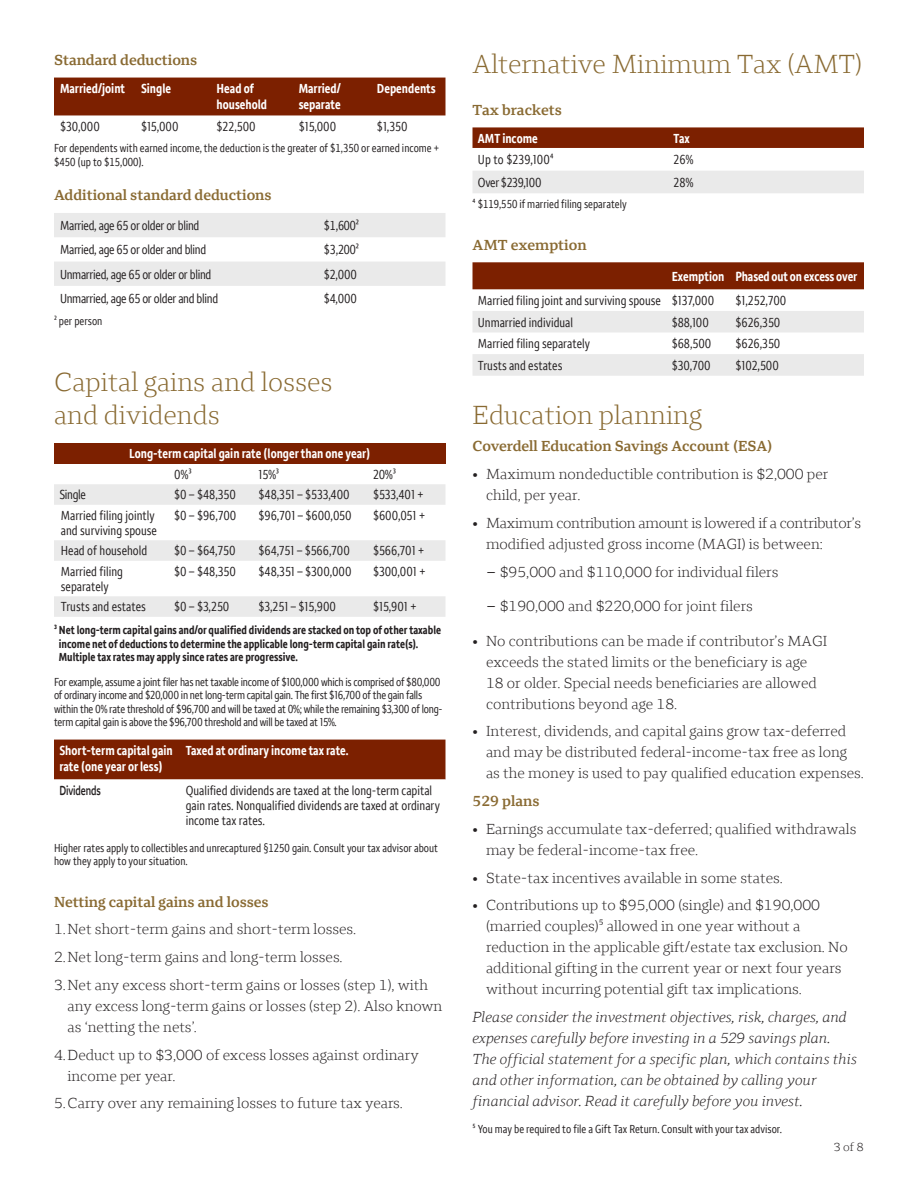
<style>
.page{position:relative;width:918px;height:1188px;background:#fff}
.page>*{position:absolute;margin:0;border:0;box-sizing:border-box;transform-origin:0 0}
.t1{font:300 27px/32.4px "Wells Fargo Serif";color:#896a32}
.t2{font:300 15px/21px "Wells Fargo Serif";color:#231f20}
.t3{font:italic 300 15px/21px "Wells Fargo Serif";color:#231f20}
.t4{font:600 15px "Wells Fargo Serif";color:#896a32}
.t5{font:300 15px/21px "Wells Fargo Serif";letter-spacing:-.02em;color:#231f20}
.t6{font:condensed 13.5px/15px "Wells Fargo Sans";color:#231f20}
.t7{font:700 condensed 13.5px/16.2px "Wells Fargo Sans";color:#fff}
.t8{font:condensed 13.5px "Wells Fargo Sans";letter-spacing:-.02em;color:#231f20}
.t9{font:600 13.5px "Wells Fargo Sans";letter-spacing:-.01em;color:#231f20;scale:.7 1}
.t10{font:condensed 12px/13.5px "Wells Fargo Sans";color:#231f20}
.t11{font:condensed 12px/13.5px "Wells Fargo Sans";letter-spacing:-.02em;color:#231f20}
.t12{font:700 condensed 12px/13.5px "Wells Fargo Sans";color:#231f20}
.t13{font:300 12px "Wells Fargo Serif";color:#231f20}
.s1{font-family:"Wells Fargo Sans";font-weight:400}
</style>
<div class="page">
<div style="left:54px;top:78px;width:392px;height:37px;background:#7c2000"></div>
<svg style="left:54px;top:213px;width:392px;height:73px"></svg>
<div style="left:54px;top:443px;width:392px;height:21px;background:#7c2000"></div>
<svg style="left:54px;top:484px;width:392px;height:133px"></svg>
<div style="left:54px;top:740px;width:392px;height:40px;background:#7c2000"></div>
<svg style="left:472px;top:127px;width:392px;height:21px;background:#7f2506"></svg>
<div style="left:472px;top:171px;width:392px;height:22px;background:#eaeaea"></div>
<div style="left:472px;top:262px;width:392px;height:27px;background:#7c2000"></div>
<svg style="left:472px;top:311px;width:392px;height:65px"></svg>
<h3 class="t4" style="left:54px;top:50px;width:145px">Standard deductions</h3>
<p class="t7" style="left:60px;top:81px;width:67px">Married/joint</p>
<p class="t7" style="left:141px;top:81px;width:32px">Single</p>
<p class="t7" style="left:217px;top:81px;width:52px">Head of household</p>
<p class="t7" style="left:299px;top:81px;width:44px">Married/ separate</p>
<p class="t7" style="left:377px;top:81px;width:60px">Dependents</p>
<p class="t6" style="left:60px;top:119px;width:41px">$30,000</p>
<p class="t6" style="left:141px;top:119px;width:39px">$15,000</p>
<p class="t6" style="left:217px;top:119px;width:41px">$22,500</p>
<p class="t6" style="left:299px;top:119px;width:39px">$15,000</p>
<p class="t6" style="left:377px;top:119px;width:32px">$1,350</p>
<p class="t10" style="left:54px;top:141px;width:387px">For dependents with earned income, the deduction is the greater of $1,350 or earned income + $450 (up to $15,000).</p>
<h3 class="t4" style="left:54px;top:186px;width:219px">Additional standard deductions</h3>
<p class="t8" style="left:60px;top:217px;width:141px">Married, age 65 or older or blind</p>
<p class="t6" style="left:324px;top:218px;width:37px">$1,600²</p>
<p class="t8" style="left:60px;top:242px;width:148px">Married, age 65 or older and blind</p>
<p class="t6" style="left:324px;top:242px;width:37px">$3,200²</p>
<p class="t8" style="left:60px;top:266px;width:153px">Unmarried, age 65 or older or blind</p>
<p class="t6" style="left:324px;top:267px;width:35px">$2,000</p>
<p class="t8" style="left:60px;top:290px;width:160px">Unmarried, age 65 or older and blind</p>
<p class="t6" style="left:324px;top:291px;width:35px">$4,000</p>
<p class="t10" style="left:54px;top:314px;width:50px">² per person</p>
<h2 class="t1" style="left:54px;top:366px;width:280px">Capital gains and losses and dividends</h2>
<p class="t7" style="left:129px;top:446px;width:242px">Long-term capital gain rate (longer than one year)</p>
<p class="t6" style="left:174px;top:467px;width:19px">0%³</p>
<p class="t6" style="left:259px;top:467px;width:22px">15%³</p>
<p class="t6" style="left:373px;top:467px;width:25px">20%³</p>
<p class="t6" style="left:59px;top:487px;width:28px">Single</p>
<p class="t6" style="left:174px;top:487px;width:63px">$0 – $48,350</p>
<p class="t6" style="left:259px;top:487px;width:93px">$48,351 – $533,400</p>
<p class="t6" style="left:373px;top:487px;width:52px">$533,401 +</p>
<p class="t6" style="left:61px;top:508px;width:98px">Married filing jointly and surviving spouse</p>
<p class="t6" style="left:174px;top:508px;width:64px">$0 – $96,700</p>
<p class="t6" style="left:259px;top:508px;width:95px">$96,701 – $600,050</p>
<p class="t6" style="left:373px;top:508px;width:54px">$600,051 +</p>
<p class="t6" style="left:61px;top:543px;width:88px">Head of household</p>
<p class="t6" style="left:174px;top:543px;width:63px">$0 – $64,750</p>
<p class="t6" style="left:259px;top:543px;width:93px">$64,751 – $566,700</p>
<p class="t6" style="left:373px;top:543px;width:53px">$566,701 +</p>
<p class="t6" style="left:61px;top:564px;width:64px">Married filing separately</p>
<p class="t6" style="left:174px;top:564px;width:63px">$0 – $48,350</p>
<p class="t6" style="left:259px;top:564px;width:95px">$48,351 – $300,000</p>
<p class="t6" style="left:373px;top:564px;width:54px">$300,001 +</p>
<p class="t6" style="left:61px;top:599px;width:86px">Trusts and estates</p>
<p class="t6" style="left:174px;top:599px;width:57px">$0 – $3,250</p>
<p class="t6" style="left:259px;top:599px;width:79px">$3,251 – $15,900</p>
<p class="t6" style="left:373px;top:599px;width:45px">$15,901 +</p>
<p class="t12" style="left:59px;top:624px;width:384px;text-indent:-5px">³ Net long-term capital gains and/or qualified dividends are stacked on top of other taxable income net of deductions to determine the applicable long-term capital gain rate(s).<br>Multiple tax rates may apply since rates are progressive.</p>
<p class="t11" style="left:54px;top:675px;width:390px">For example, assume a joint filer has net taxable income of $100,000 which is comprised of $80,000 of ordinary income and $20,000 in net long-term capital gain. The first $16,700 of the gain falls within the 0% rate threshold of $96,700 and will be taxed at 0%; while the remaining $3,300 of long&shy;term capital gain is above the $96,700 threshold and will be taxed at 15%.</p>
<p class="t7" style="left:59px;top:742px;width:115px">Short-term capital gain rate (one year or less)</p>
<p class="t7" style="left:186px;top:742px;width:164px">Taxed at ordinary income tax rate.</p>
<p class="t9" style="left:59px;top:782px;width:61px">Dividends</p>
<p class="t6" style="left:186px;top:783px;width:256px">Qualified dividends are taxed at the long-term capital gain rates. Nonqualified dividends are taxed at ordinary income tax rates.</p>
<p class="t10" style="left:54px;top:841px;width:386px">Higher rates apply to collectibles and unrecaptured §1250 gain. Consult your tax advisor about how they apply to your situation.</p>
<h3 class="t4" style="left:54px;top:892px;width:216px">Netting capital gains and losses</h3>
<p class="t2" style="left:54px;top:919px;width:304px">1. Net short-term gains and short-term losses.</p>
<p class="t2" style="left:54px;top:946px;width:290px">2. Net long-term gains and long-term losses.</p>
<p class="t2" style="left:68px;top:974px;width:376px;text-indent:-14px">3. Net any excess short-term gains or losses (step 1), with any excess long-term gains or losses (step 2). Also known as ‘netting the nets’.</p>
<p class="t2" style="left:68px;top:1044px;width:353px;text-indent:-14px">4. Deduct up to $3,000 of excess losses against ordinary income per year.</p>
<p class="t2" style="left:54px;top:1093px;width:350px">5. Carry over any remaining losses to future tax years.</p>
<h2 class="t1" style="left:472px;top:48px;width:391px">Alternative Minimum Tax (AMT)</h2>
<h3 class="t4" style="left:472px;top:100px;width:91px">Tax brackets</h3>
<p class="t7" style="left:478px;top:130px;width:61px">AMT income</p>
<p class="t7" style="left:674px;top:130px;width:18px">Tax</p>
<p class="t6" style="left:478px;top:152px;width:77px">Up to $239,100⁴</p>
<p class="t6" style="left:674px;top:152px;width:21px">26%</p>
<p class="t6" style="left:478px;top:175px;width:65px">Over $239,100</p>
<p class="t6" style="left:674px;top:175px;width:21px">28%</p>
<p class="t10" style="left:472px;top:198px;width:156px">⁴ $119,550 if married filing separately</p>
<h3 class="t4" style="left:472px;top:235px;width:116px">AMT exemption</h3>
<p class="t7" style="left:672px;top:268px;width:54px">Exemption</p>
<p class="t7" style="left:735px;top:268px;width:123px">Phased out on excess over</p>
<p class="t6" style="left:478px;top:293px;width:185px">Married filing joint and surviving spouse</p>
<p class="t6" style="left:672px;top:293px;width:44px">$137,000</p>
<p class="t6" style="left:735px;top:293px;width:52px">$1,252,700</p>
<p class="t6" style="left:478px;top:315px;width:97px">Unmarried individual</p>
<p class="t6" style="left:672px;top:315px;width:39px">$88,100</p>
<p class="t6" style="left:735px;top:315px;width:46px">$626,350</p>
<p class="t6" style="left:478px;top:336px;width:114px">Married filing separately</p>
<p class="t6" style="left:672px;top:336px;width:41px">$68,500</p>
<p class="t6" style="left:735px;top:336px;width:46px">$626,350</p>
<p class="t6" style="left:478px;top:358px;width:86px">Trusts and estates</p>
<p class="t6" style="left:672px;top:358px;width:40px">$30,700</p>
<p class="t6" style="left:735px;top:358px;width:45px">$102,500</p>
<h2 class="t1" style="left:472px;top:398px;width:231px">Education planning</h2>
<h3 class="t4" style="left:472px;top:437px;width:302px">Coverdell Education Savings Account (ESA)</h3>
<p class="t2" style="left:486px;top:464px;width:344px;text-indent:-14px">• Maximum nondeductible contribution is $2,000 per child, per year.</p>
<p class="t5" style="left:486px;top:512px;width:377px;text-indent:-14px">• Maximum contribution amount is lowered if a contributor’s modified adjusted gross income (MAGI) is between:</p>
<p class="t2" style="left:488px;top:561px;width:293px"><span class="s1">–</span> $95,000 and $110,000 for individual filers</p>
<p class="t2" style="left:488px;top:596px;width:267px"><span class="s1">–</span> $190,000 and $220,000 for joint filers</p>
<p class="t2" style="left:486px;top:630px;width:343px;text-indent:-14px">• No contributions can be made if contributor’s MAGI exceeds the stated limits or the beneficiary is age 18 or older. Special needs beneficiaries are allowed contributions beyond age 18.</p>
<p class="t2" style="left:486px;top:721px;width:379px;text-indent:-14px">• Interest, dividends, and capital gains grow tax-deferred and may be distributed federal-income-tax free as long as the money is used to pay qualified education expenses.</p>
<h3 class="t4" style="left:472px;top:792px;width:68px">529 plans</h3>
<p class="t2" style="left:486px;top:818px;width:372px;text-indent:-14px">• Earnings accumulate tax-deferred; qualified withdrawals may be federal-income-tax free.</p>
<p class="t2" style="left:472px;top:867px;width:312px">• State-tax incentives available in some states.</p>
<p class="t2" style="left:486px;top:895px;width:363px;text-indent:-14px">• Contributions up to $95,000 (single) and $190,000 (married couples)⁵ allowed in one year without a reduction in the applicable gift/estate tax exclusion. No additional gifting in the current year or next four years without incurring potential gift tax implications.</p>
<p class="t3" style="left:472px;top:1007px;width:386px">Please consider the investment objectives, risk, charges, and expenses carefully before investing in a 529 savings plan.<br>The official statement for a specific plan, which contains this and other information, can be obtained by calling your financial advisor. Read it carefully before you invest.</p>
<p class="t10" style="left:472px;top:1122px;width:311px">⁵ You may be required to file a Gift Tax Return. Consult with your tax advisor.</p>
<p class="t13" style="left:834px;top:1140px;width:32px">3 of 8</p>
</div>
